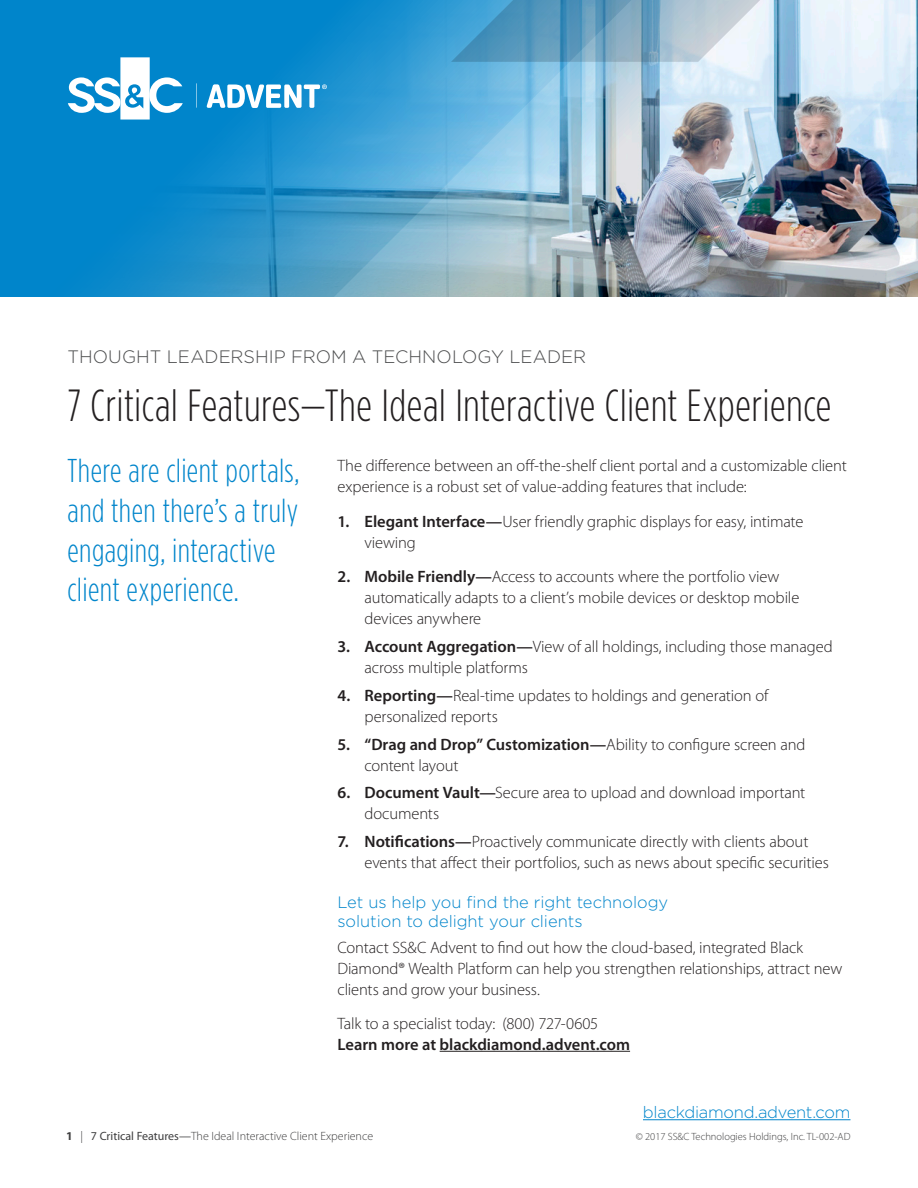
<style>
.page{position:relative;width:918px;height:1188px;background:#fff}
.page>*{position:absolute;margin:0;border:0;box-sizing:border-box;transform-origin:0 0}
.t1{font:300 45px "Gotham Condensed";letter-spacing:.01em;color:#231f20}
.TEXT_introduction_la{font:300 33px/39.6px "Gotham Condensed";letter-spacing:.01em;color:#0085cb}
.TITLE_subhead{font:300 18px "Gotham";color:#4b4c4d}
.TEXT_bullets_larger{font:300 16.5px/21px "Myriad Pro";letter-spacing:-.01em;color:#231f20}
.TEXT{font:300 16.5px/21px "Myriad Pro";letter-spacing:-.01em;color:#231f20}
.TEXT_larger{font:300 16.5px/21px "Myriad Pro";letter-spacing:-.01em;color:#231f20}
.TEXT_bold_subhead__s{font:300 16.5px/21px "Myriad Pro";letter-spacing:-.01em;color:#231f20}
.TEXT_subhead__senten{font:300 16.5px/19.5px "Gotham";color:#0085cb}
.TEXT_url_email_foote{font:300 16.5px "Gotham";letter-spacing:-.015em;color:#0085cb}
.t2{font:300 12px "Myriad Pro";color:#3e3e3f}
.TEXT_copyright{font:300 10.5px "Myriad Pro";color:#3e3e3f}
.s1{font-weight:600}
.s2{font-weight:700}
.s3{font-weight:400}
</style>
<div class="page">
<svg style="left:0;top:0;width:286px;height:297px;background:#0787ca"></svg>
<img style="left:286px;top:0;width:632px;height:297px">
<svg style="left:196px;top:83px;width:1px;height:25px"></svg>
<svg style="left:68px;top:57px;width:115px;height:63px"></svg>
<svg style="left:206px;top:84px;width:121px;height:24px"></svg>
<hr style="left:440px;top:1051px;width:190px;height:1px;background:#231f20">
<hr style="left:643px;top:1119px;width:208px;height:1px;background:#0085cb">
<p class="TITLE_subhead" style="left:68px;top:347px;width:520px">THOUGHT LEADERSHIP FROM A TECHNOLOGY LEADER</p>
<p class="t1" style="left:68px;top:381px;width:766px">7 Critical Features—The Ideal Interactive Client Experience</p>
<p class="TEXT_introduction_la" style="left:68px;top:451px;width:234px">There are client portals, and then there’s a truly engaging, interactive client experience.</p>
<p class="TEXT_larger" style="left:338px;top:455px;width:511px">The difference between an off-the-shelf client portal and a customizable client experience is a robust set of value-adding features that include:</p>
<p class="TEXT_bullets_larger" style="left:364px;top:511px;width:440px;text-indent:-27px"><span class="s1">1. Elegant Interface—</span>User friendly graphic displays for easy, intimate viewing</p>
<p class="TEXT_bullets_larger" style="left:364px;top:566px;width:436px;text-indent:-27px"><span class="s1">2. Mobile Friendly—</span>Access to accounts where the portfolio view automatically adapts to a client’s mobile devices or desktop mobile devices anywhere</p>
<p class="TEXT_bullets_larger" style="left:364px;top:636px;width:470px;text-indent:-27px"><span class="s1">3. Account Aggregation—</span>View of all holdings, including those managed across multiple platforms</p>
<p class="TEXT_bullets_larger" style="left:364px;top:685px;width:405px;text-indent:-27px"><span class="s1">4. Reporting—</span>Real-time updates to holdings and generation of personalized reports</p>
<p class="TEXT_bullets_larger" style="left:364px;top:733px;width:442px;text-indent:-27px"><span class="s1">5. “Drag and Drop” Customization—</span>Ability to configure screen and content layout</p>
<p class="TEXT_bullets_larger" style="left:364px;top:782px;width:442px;text-indent:-27px"><span class="s1">6. Document Vault—</span>Secure area to upload and download important documents</p>
<p class="TEXT_bullets_larger" style="left:364px;top:831px;width:466px;text-indent:-27px"><span class="s1">7. Notifications—</span>Proactively communicate directly with clients about events that affect their portfolios, such as news about specific securities</p>
<p class="TEXT_subhead__senten" style="left:338px;top:892px;width:332px">Let us help you find the right technology solution to delight your clients</p>
<p class="TEXT" style="left:338px;top:937px;width:506px">Contact SS&amp;C Advent to find out how the cloud-based, integrated Black<br>Diamond® Wealth Platform can help you strengthen relationships, attract new clients and grow your business.</p>
<p class="TEXT_bold_subhead__s" style="left:338px;top:1012px;width:294px">Talk to a specialist today: (800) 727-0605<br><span class="s1">Learn more at blackdiamond.advent.com</span></p>
<p class="t2" style="left:66px;top:1129px;width:309px"><span class="s2">1</span> | <span class="s3">7 Critical Features—</span>The Ideal Interactive Client Experience</p>
<p class="TEXT_url_email_foote" style="left:643px;top:1103px;width:209px">blackdiamond.advent.com</p>
<p class="TEXT_copyright" style="left:636px;top:1130px;width:216px">© 2017 SS&amp;C Technologies Holdings, Inc. TL-002-AD</p>
</div>
